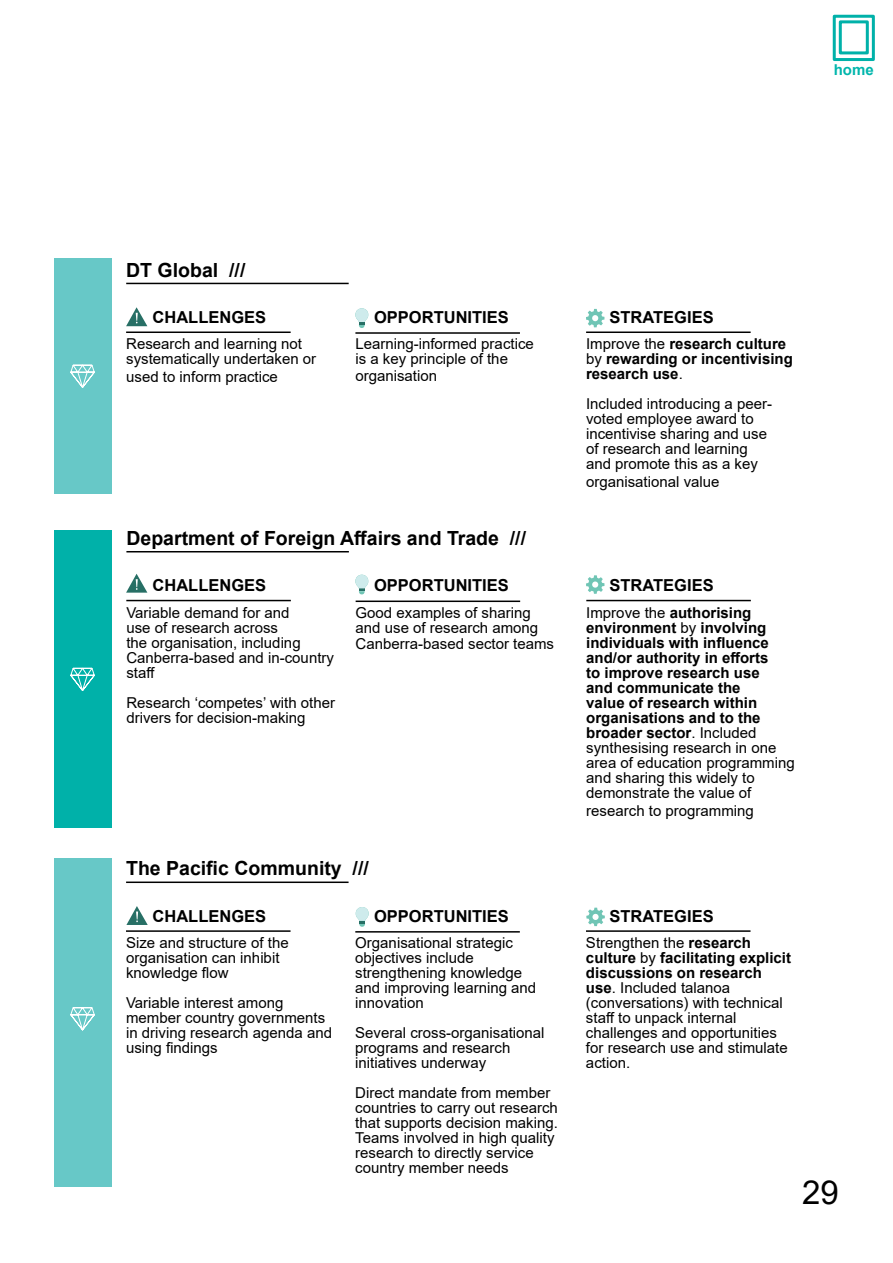
<style>
.page{position:relative;width:893px;height:1263px;background:#fff}
.page>*{position:absolute;margin:0;border:0;box-sizing:border-box;transform-origin:0 0}
.t1{font:33px "Arial";color:#000}
.Body_Header_1__13pt{font:700 19.5px "Arial";color:#000}
.Body_Header_2__11pt{font:700 16.5px "Arial";color:#000}
.t2{font:15px/15px "Arial";color:#000}
.t3{font:700 15px/15px "Arial";color:#000}
.t4{font:700 15px "Arial";color:#00b6ac}
.s1{font-weight:400}
.s2{font-weight:700}
</style>
<div class="page">
<div style="left:839px;top:20px;width:30px;height:34px;border:3px solid #00b1a9"></div>
<div style="left:833px;top:15px;width:42px;height:46px;border:3px solid #00b1a9"></div>
<hr style="left:126px;top:283px;width:223px;height:1px;background:#000">
<hr style="left:126px;top:331px;width:165px;height:2px;background:#000">
<hr style="left:355px;top:332px;width:165px;height:2px;background:#000">
<hr style="left:586px;top:331px;width:165px;height:2px;background:#000">
<hr style="left:126px;top:881px;width:223px;height:2px;background:#000">
<hr style="left:126px;top:930px;width:165px;height:2px;background:#000">
<hr style="left:355px;top:931px;width:165px;height:1px;background:#000">
<hr style="left:586px;top:930px;width:164px;height:2px;background:#000">
<hr style="left:126px;top:551px;width:223px;height:1px;background:#000">
<hr style="left:126px;top:600px;width:165px;height:1px;background:#000">
<hr style="left:356px;top:600px;width:164px;height:2px;background:#000">
<hr style="left:586px;top:600px;width:165px;height:1px;background:#000">
<div style="left:54px;top:258px;width:57px;height:236px;background:#67c8c7"></div>
<div style="left:54px;top:531px;width:57px;height:297px;background:#00b1a9"></div>
<div style="left:54px;top:858px;width:57px;height:328px;background:#67c8c7"></div>
<svg style="left:586px;top:575px;width:18px;height:19px"></svg>
<svg style="left:126px;top:574px;width:21px;height:19px"></svg>
<svg style="left:355px;top:575px;width:13px;height:19px"></svg>
<svg style="left:586px;top:908px;width:19px;height:18px"></svg>
<svg style="left:126px;top:906px;width:22px;height:19px"></svg>
<svg style="left:356px;top:907px;width:13px;height:20px"></svg>
<svg style="left:586px;top:309px;width:18px;height:18px"></svg>
<svg style="left:126px;top:307px;width:21px;height:19px"></svg>
<svg style="left:355px;top:308px;width:13px;height:20px"></svg>
<svg style="left:70px;top:364px;width:25px;height:24px"></svg>
<svg style="left:70px;top:667px;width:25px;height:24px"></svg>
<svg style="left:70px;top:1007px;width:25px;height:24px"></svg>
<p class="t4" style="left:834px;top:59px;width:42px">home</p>
<p class="Body_Header_1__13pt" style="left:126px;top:256px;width:121px">DT Global ///</p>
<p class="Body_Header_2__11pt" style="left:153px;top:306px;width:115px">CHALLENGES</p>
<p class="t2" style="left:126px;top:336px;width:192px">Research and learning not systematically undertaken or</p>
<p class="t2" style="left:126px;top:369px;width:153px">used to inform practice</p>
<p class="Body_Header_2__11pt" style="left:374px;top:306px;width:136px">OPPORTUNITIES</p>
<p class="t2" style="left:355px;top:336px;width:180px;line-height:15.6px">Learning-informed practice is a key principle of the organisation</p>
<p class="Body_Header_1__13pt" style="left:126px;top:524px;width:401px">Department of Foreign Affairs and Trade ///</p>
<p class="Body_Header_2__11pt" style="left:153px;top:574px;width:115px">CHALLENGES</p>
<p class="t2" style="left:126px;top:605px;width:209px">Variable demand for and<br>use of research across<br>the organisation, including<br>Canberra-based and in-country staff</p>
<p class="t2" style="left:126px;top:695px;width:210px">Research ‘competes’ with other drivers for decision-making</p>
<p class="Body_Header_2__11pt" style="left:374px;top:574px;width:136px">OPPORTUNITIES</p>
<p class="t2" style="left:356px;top:604px;width:200px;line-height:15.6px">Good examples of sharing and use of research among<br>Canberra-based sector teams</p>
<p class="Body_Header_1__13pt" style="left:126px;top:855px;width:244px">The Pacific Community ///</p>
<p class="Body_Header_2__11pt" style="left:153px;top:904px;width:115px">CHALLENGES</p>
<p class="t2" style="left:126px;top:935px;width:164px">Size and structure of the organisation can inhibit knowledge flow</p>
<p class="t2" style="left:126px;top:995px;width:207px">Variable interest among member country governments in driving research agenda and using findings</p>
<p class="Body_Header_2__11pt" style="left:374px;top:904px;width:136px">OPPORTUNITIES</p>
<p class="t2" style="left:355px;top:935px;width:182px">Organisational strategic objectives include strengthening knowledge and improving learning and innovation</p>
<p class="t2" style="left:355px;top:1025px;width:191px">Several cross-organisational programs and research initiatives underway</p>
<p class="t2" style="left:355px;top:1085px;width:204px">Direct mandate from member countries to carry out research that supports decision making.</p>
<p class="t2" style="left:355px;top:1130px;width:201px">Teams involved in high quality research to directly service country member needs</p>
<p class="Body_Header_2__11pt" style="left:609px;top:305px;width:106px">STRATEGIES</p>
<p class="t3" style="left:586px;top:337px;width:208px"><span class="s1">Improve the</span> research culture <span class="s1">by</span> rewarding or incentivising research use<span class="s1">.</span></p>
<p class="t2" style="left:586px;top:396px;width:187px">Included introducing a peer&shy;voted employee award to incentivise sharing and use of research and learning and promote this as a key</p>
<p class="t2" style="left:586px;top:474px;width:135px">organisational value</p>
<p class="Body_Header_2__11pt" style="left:609px;top:574px;width:106px">STRATEGIES</p>
<p class="t3" style="left:586px;top:605px;width:210px"><span class="s1">Improve the</span> authorising environment <span class="s1">by</span> involving individuals with influence and/or authority in efforts<br>to improve research use<br>and communicate the<br>value of research within organisations and to the broader sector<span class="s1">. Included synthesising research in one area of education programming and sharing this widely to demonstrate the value of</span></p>
<p class="t2" style="left:586px;top:803px;width:169px">research to programming</p>
<p class="Body_Header_2__11pt" style="left:609px;top:904px;width:106px">STRATEGIES</p>
<p class="t2" style="left:586px;top:935px;width:207px">Strengthen the <span class="s2">research culture</span> by <span class="s2">facilitating explicit discussions on research use</span>. Included talanoa (conversations) with technical staff to unpack internal challenges and opportunities for research use and stimulate action.</p>
<h1 class="t1" style="left:802px;top:1169px;width:38px">29</h1>
</div>
